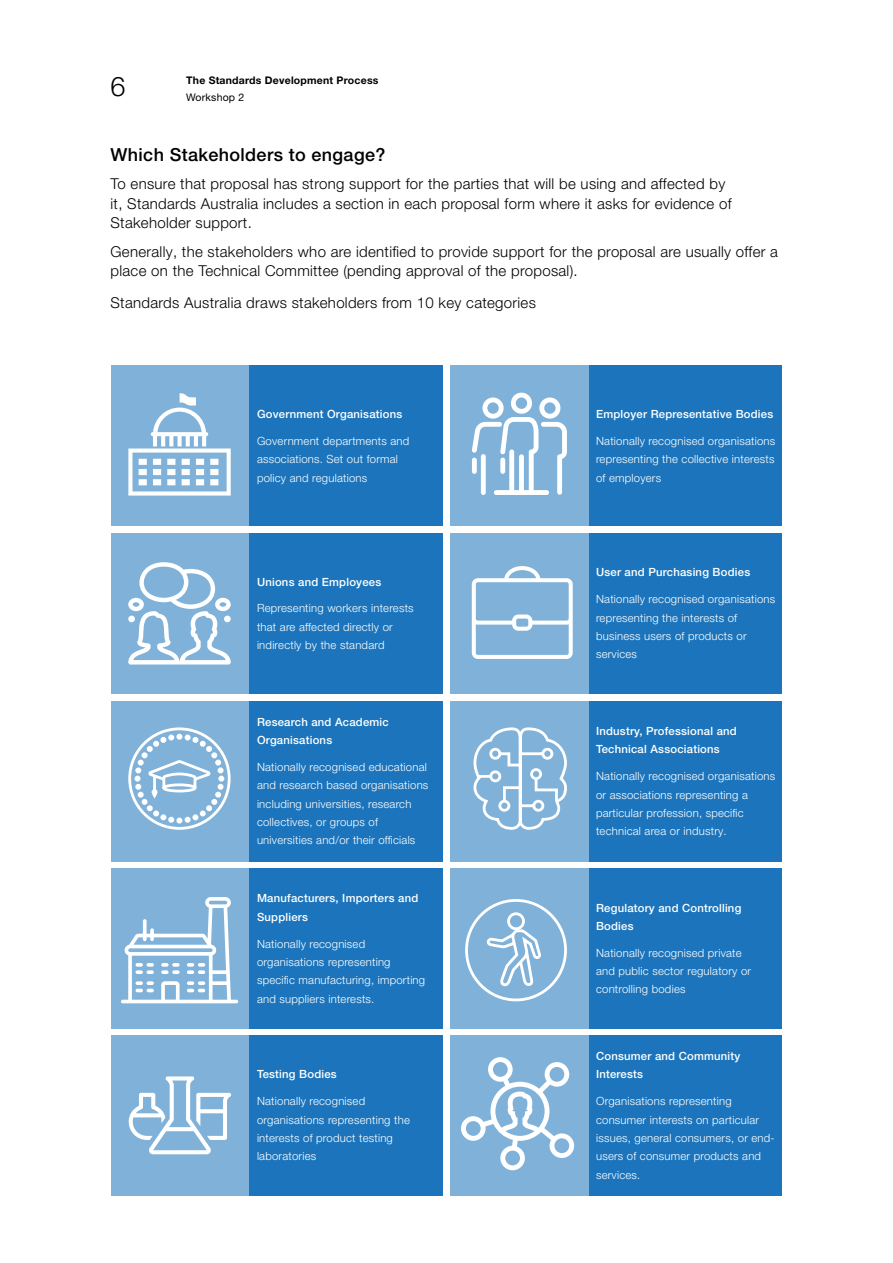
<style>
.page{position:relative;width:893px;height:1263px;background:#fff}
.page>*{position:absolute;margin:0;border:0;box-sizing:border-box;transform-origin:0 0}
.t1{font:300 27px "Helvetica Neue LT Pro";color:#000}
.t2{font:500 18px "Helvetica Neue LT Pro";letter-spacing:.02em;color:#000}
.t3{font:300 15px/19.5px "Helvetica Neue LT Pro";letter-spacing:.02em;color:#000}
.t4{font:300 11.25px/18.3px "Helvetica Neue LT Pro";letter-spacing:.02em;color:#fff}
.t5{font:500 11.25px/18.3px "Helvetica Neue LT Pro";letter-spacing:.02em;color:#fff}
.t6{font:700 10.5px "Helvetica Neue LT Pro";letter-spacing:.02em;color:#000}
.t7{font:10.5px "Helvetica Neue LT Pro";letter-spacing:.02em;color:#000}
</style>
<div class="page">
<div style="left:111px;top:366px;width:332px;height:160px;background:#1c75bc"></div>
<div style="left:111px;top:366px;width:138px;height:160px;background:#7fb1d9"></div>
<div style="left:111px;top:533px;width:332px;height:160px;background:#1c75bc"></div>
<div style="left:111px;top:533px;width:138px;height:160px;background:#7fb1d9"></div>
<div style="left:111px;top:701px;width:332px;height:160px;background:#1c75bc"></div>
<div style="left:111px;top:701px;width:138px;height:160px;background:#7fb1d9"></div>
<div style="left:111px;top:868px;width:332px;height:160px;background:#1c75bc"></div>
<div style="left:111px;top:868px;width:138px;height:160px;background:#7fb1d9"></div>
<div style="left:111px;top:1035px;width:332px;height:160px;background:#1c75bc"></div>
<div style="left:111px;top:1035px;width:138px;height:160px;background:#7fb1d9"></div>
<svg style="left:128px;top:393px;width:103px;height:103px"></svg>
<div style="left:450px;top:366px;width:332px;height:160px;background:#1c75bc"></div>
<div style="left:450px;top:366px;width:138px;height:160px;background:#7fb1d9"></div>
<div style="left:450px;top:533px;width:332px;height:160px;background:#1c75bc"></div>
<div style="left:450px;top:533px;width:138px;height:160px;background:#7fb1d9"></div>
<div style="left:450px;top:701px;width:332px;height:160px;background:#1c75bc"></div>
<div style="left:450px;top:701px;width:138px;height:160px;background:#7fb1d9"></div>
<div style="left:450px;top:868px;width:332px;height:160px;background:#1c75bc"></div>
<div style="left:450px;top:868px;width:138px;height:160px;background:#7fb1d9"></div>
<div style="left:450px;top:1035px;width:332px;height:160px;background:#1c75bc"></div>
<div style="left:450px;top:1035px;width:138px;height:160px;background:#7fb1d9"></div>
<svg style="left:128px;top:562px;width:103px;height:102px"></svg>
<svg style="left:129px;top:1076px;width:102px;height:78px"></svg>
<svg style="left:461px;top:1057px;width:113px;height:113px"></svg>
<div style="left:465px;top:899px;width:102px;height:102px;border:3px solid #fff;border-radius:50%"></div>
<div style="left:507px;top:912px;width:18px;height:18px;border:3px solid #fff;border-radius:50%"></div>
<svg style="left:486px;top:928px;width:55px;height:61px"></svg>
<svg style="left:121px;top:897px;width:117px;height:106px"></svg>
<svg style="left:473px;top:727px;width:94px;height:103px"></svg>
<svg style="left:128px;top:727px;width:103px;height:103px"></svg>
<svg style="left:472px;top:566px;width:101px;height:93px"></svg>
<svg style="left:472px;top:393px;width:95px;height:102px"></svg>
<h1 class="t1" style="left:111px;top:70px;width:17px">6</h1>
<p class="t6" style="left:186px;top:74px;width:194px">The Standards Development Process</p>
<p class="t7" style="left:186px;top:90px;width:60px">Workshop 2</p>
<h2 class="t2" style="left:111px;top:144px;width:276px">Which Stakeholders to engage?</h2>
<h3 class="t3" style="left:111px;top:174px;width:623px">To ensure that proposal has strong support for the parties that will be using and affected by it, Standards Australia includes a section in each proposal form where it asks for evidence of<br>Stakeholder support.</h3>
<h3 class="t3" style="left:111px;top:242px;width:669px">Generally, the stakeholders who are identified to provide support for the proposal are usually offer a place on the Technical Committee (pending approval of the proposal).</h3>
<h3 class="t3" style="left:111px;top:293px;width:427px">Standards Australia draws stakeholders from 10 key categories</h3>
<p class="t5" style="left:257px;top:405px;width:147px">Government Organisations</p>
<p class="t4" style="left:257px;top:432px;width:154px">Government departments and associations. Set out formal policy and regulations</p>
<p class="t5" style="left:257px;top:572px;width:126px">Unions and Employees</p>
<p class="t4" style="left:257px;top:599px;width:158px">Representing workers interests that are affected directly or indirectly by the standard</p>
<p class="t5" style="left:257px;top:712px;width:133px">Research and Academic<br>Organisations</p>
<p class="t4" style="left:257px;top:757px;width:173px">Nationally recognised educational and research based organisations including universities, research collectives, or groups of universities and/or their officials</p>
<p class="t5" style="left:257px;top:889px;width:163px">Manufacturers, Importers and<br>Suppliers</p>
<p class="t4" style="left:257px;top:934px;width:170px">Nationally recognised organisations representing specific manufacturing, importing and suppliers interests.</p>
<p class="t5" style="left:257px;top:1065px;width:81px">Testing Bodies</p>
<p class="t4" style="left:257px;top:1092px;width:154px">Nationally recognised organisations representing the interests of product testing laboratories</p>
<p class="t5" style="left:596px;top:405px;width:179px">Employer Representative Bodies</p>
<p class="t4" style="left:596px;top:432px;width:181px;text-align:justify">Nationally recognised organisations representing the collective interests of employers</p>
<p class="t5" style="left:596px;top:563px;width:156px">User and Purchasing Bodies</p>
<p class="t4" style="left:596px;top:590px;width:181px">Nationally recognised organisations representing the interests of business users of products or services</p>
<p class="t5" style="left:596px;top:722px;width:142px">Industry, Professional and<br>Technical Associations</p>
<p class="t4" style="left:596px;top:767px;width:181px">Nationally recognised organisations or associations representing a particular profession, specific technical area or industry.</p>
<p class="t5" style="left:596px;top:898px;width:147px">Regulatory and Controlling<br>Bodies</p>
<p class="t4" style="left:596px;top:943px;width:157px">Nationally recognised private and public sector regulatory or controlling bodies</p>
<p class="t5" style="left:596px;top:1047px;width:146px">Consumer and Community<br>Interests</p>
<p class="t4" style="left:596px;top:1092px;width:180px">Organisations representing consumer interests on particular issues, general consumers, or end&shy;users of consumer products and services.</p>
</div>
